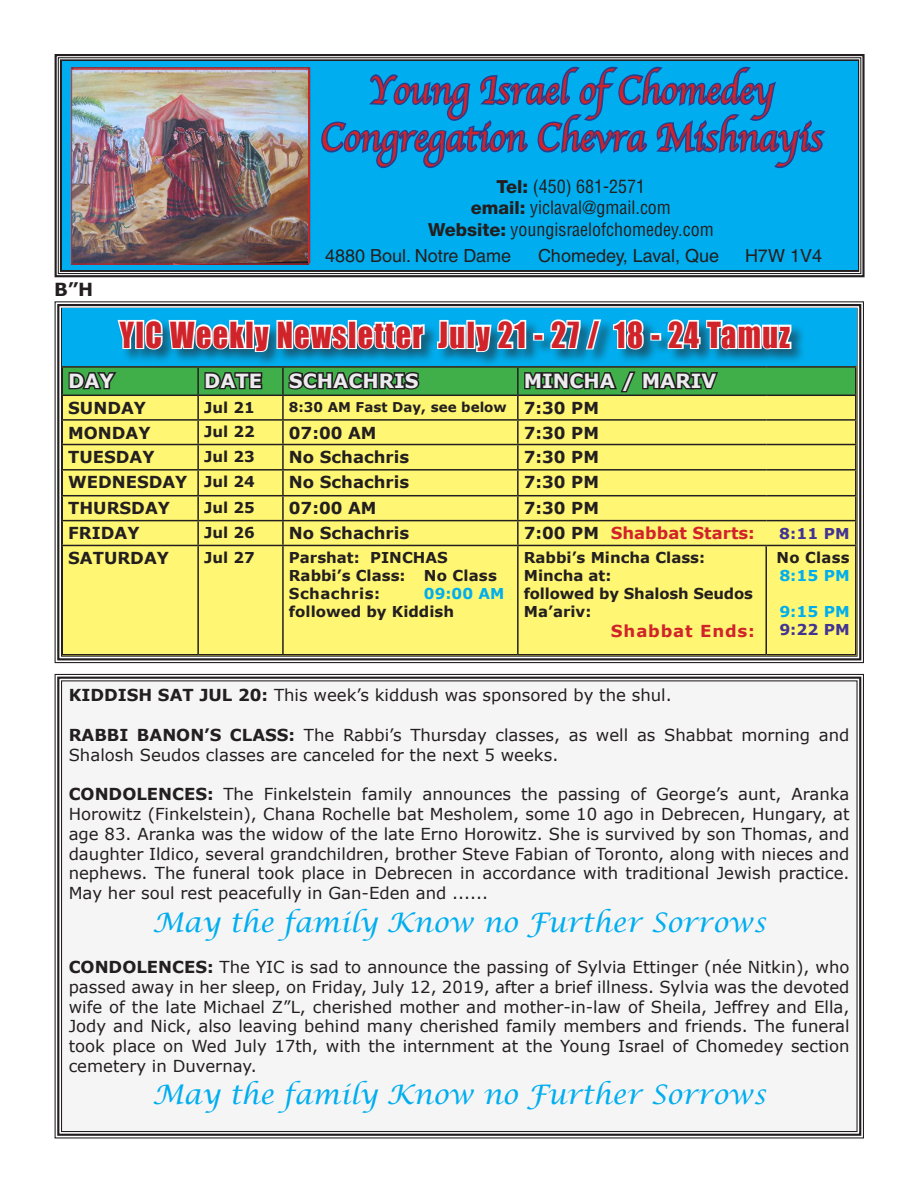
<style>
.page{position:relative;width:918px;height:1188px;background:#fff}
.page>*{position:absolute;margin:0;border:0;box-sizing:border-box;transform-origin:0 0}
.t1{font:40.2px "Apple Chancery";color:#d1232a;scale:.93 1}
.t2{font:33px "Impact";letter-spacing:.05em;color:#d1232a;scale:.91 1}
.t3{font:italic 27px "Lucida Calligraphy";color:#00aeef}
.t4{font:700 19.5px "Verdana";color:#ececee}
.t5{font:condensed 18px "Helvetica LT Std";color:#231f20}
.t6{font:18px "Helvetica LT Std";color:#231f20}
.t7{font:700 18px "Verdana";color:#231f20}
.t8{font:16.5px/19.8px "Verdana";color:#231f20;text-align:justify}
.t9{font:700 16.5px "Verdana";color:#231f20}
.t10{font:700 16.5px "Verdana";color:#d1232a}
.t11{font:700 16.5px "Verdana";letter-spacing:.05em;color:#d1232a}
.t12{font:700 15px "Verdana";color:#231f20}
.t13{font:700 15px "Verdana";color:#00aeef}
.t14{font:700 15px "Verdana";letter-spacing:.03em;color:#231f20}
.t15{font:700 15px "Verdana";color:#423293}
.t16{font:700 15px "Verdana";color:#423493}
.t17{font:700 13.5px "Verdana";color:#231f20}
.s1{font-family:"Helvetica Neue LT Std";font-weight:800;font-stretch:normal}
.s2{color:#231f20}
.s3{font-weight:700}
</style>
<div class="page">
<svg style="left:54px;top:54px;width:811px;height:224px"></svg>
<div style="left:62px;top:62px;width:795px;height:208px;background:#00aeef"></div>
<svg style="left:320px;top:54px;width:508px;height:115px"></svg>
<svg style="left:54px;top:301px;width:810px;height:363px"></svg>
<div style="left:62px;top:366px;width:794px;height:290px;background:#fff773"></div>
<div style="left:54px;top:673px;width:810px;height:466px;background:#f6f5f5"></div>
<div style="left:57px;top:677px;width:804px;height:459px;border:2px solid #231f20"></div>
<hr style="left:766px;top:366px;width:91px;height:2px;background:#231f20">
<hr style="left:766px;top:395px;width:91px;height:1px;background:#231f20">
<hr style="left:766px;top:419px;width:91px;height:2px;background:#231f20">
<hr style="left:766px;top:444px;width:91px;height:1px;background:#231f20">
<hr style="left:766px;top:469px;width:91px;height:2px;background:#231f20">
<hr style="left:766px;top:495px;width:91px;height:1px;background:#231f20">
<hr style="left:766px;top:520px;width:91px;height:1px;background:#231f20">
<hr style="left:62px;top:545px;width:136px;height:1px;background:#231f20">
<hr style="left:62px;top:546px;width:1px;height:108px;background:#231f20">
<hr style="left:198px;top:545px;width:85px;height:1px;background:#231f20">
<hr style="left:197px;top:546px;width:2px;height:108px;background:#231f20">
<hr style="left:283px;top:545px;width:235px;height:1px;background:#231f20">
<hr style="left:282px;top:546px;width:2px;height:108px;background:#231f20">
<hr style="left:518px;top:545px;width:248px;height:1px;background:#231f20">
<hr style="left:517px;top:546px;width:2px;height:108px;background:#231f20">
<hr style="left:766px;top:545px;width:91px;height:1px;background:#231f20">
<hr style="left:765px;top:546px;width:2px;height:108px;background:#231f20">
<hr style="left:855px;top:546px;width:1px;height:108px;background:#231f20">
<hr style="left:62px;top:654px;width:136px;height:1px;background:#231f20">
<hr style="left:198px;top:654px;width:85px;height:1px;background:#231f20">
<hr style="left:283px;top:654px;width:235px;height:1px;background:#231f20">
<hr style="left:518px;top:654px;width:248px;height:1px;background:#231f20">
<hr style="left:766px;top:654px;width:91px;height:1px;background:#231f20">
<svg style="left:62px;top:302px;width:794px;height:243px"></svg>
<img style="left:73px;top:71px;width:234px;height:191px">
<div style="left:71px;top:69px;width:238px;height:195px;border:1px solid #d1232a"></div>
<p class="t1" style="left:369px;top:58px;width:437px">Young Israel of Chomedey</p>
<p class="t1" style="left:320px;top:105px;width:542px">Congregation Chevra Mishnayis</p>
<p class="t5" style="left:497px;top:175px;width:150px"><span class="s1">Tel:</span> (450) 681-2571</p>
<p class="t5" style="left:471px;top:196px;width:202px"><span class="s1">email:</span> yiclaval@gmail.com</p>
<p class="t5" style="left:428px;top:218px;width:287px"><span class="s1">Website:</span> youngisraelofchomedey.com</p>
<p class="t7" style="left:54px;top:277px;width:41px">B”H</p>
<p class="t6" style="left:325px;top:245px;width:188px">4880 Boul. Notre Dame</p>
<p class="t6" style="left:538px;top:245px;width:183px">Chomedey, Laval, Que</p>
<p class="t6" style="left:745px;top:245px;width:79px">H7W 1V4</p>
<p class="t2" style="left:120px;top:309px;width:738px">YIC Weekly Newsletter July 21 - 27 / 18 - 24 Tamuz</p>
<p class="t4" style="left:68px;top:367px;width:47px">DAY</p>
<p class="t4" style="left:204px;top:367px;width:59px">DATE</p>
<p class="t4" style="left:289px;top:367px;width:131px">SCHACHRIS</p>
<p class="t4" style="left:524px;top:367px;width:194px">MINCHA / MARIV</p>
<p class="t9" style="left:68px;top:396px;width:79px">SUNDAY</p>
<p class="t12" style="left:204px;top:397px;width:52px">Jul 21</p>
<p class="t17" style="left:289px;top:397px;width:219px">8:30 AM Fast Day, see below</p>
<p class="t9" style="left:524px;top:396px;width:77px">7:30 PM</p>
<p class="t9" style="left:68px;top:421px;width:84px">MONDAY</p>
<p class="t12" style="left:204px;top:421px;width:52px">Jul 22</p>
<p class="t9" style="left:289px;top:421px;width:89px">07:00 AM</p>
<p class="t9" style="left:524px;top:421px;width:77px">7:30 PM</p>
<p class="t9" style="left:68px;top:445px;width:88px">TUESDAY</p>
<p class="t12" style="left:204px;top:446px;width:52px">Jul 23</p>
<p class="t9" style="left:289px;top:445px;width:122px">No Schachris</p>
<p class="t9" style="left:524px;top:445px;width:77px">7:30 PM</p>
<p class="t9" style="left:68px;top:471px;width:121px">WEDNESDAY</p>
<p class="t12" style="left:204px;top:471px;width:52px">Jul 24</p>
<p class="t9" style="left:289px;top:471px;width:122px">No Schachris</p>
<p class="t9" style="left:524px;top:471px;width:77px">7:30 PM</p>
<p class="t9" style="left:68px;top:497px;width:103px">THURSDAY</p>
<p class="t12" style="left:204px;top:497px;width:52px">Jul 25</p>
<p class="t9" style="left:289px;top:497px;width:89px">07:00 AM</p>
<p class="t9" style="left:524px;top:497px;width:77px">7:30 PM</p>
<p class="t9" style="left:68px;top:522px;width:73px">FRIDAY</p>
<p class="t12" style="left:204px;top:522px;width:52px">Jul 26</p>
<p class="t9" style="left:289px;top:522px;width:122px">No Schachris</p>
<p class="t10" style="left:524px;top:522px;width:233px"><span class="s2">7:00 PM</span> Shabbat Starts:</p>
<p class="t15" style="left:779px;top:523px;width:72px">8:11 PM</p>
<p class="t9" style="left:68px;top:546px;width:102px">SATURDAY</p>
<p class="t12" style="left:204px;top:547px;width:52px">Jul 27</p>
<p class="t12" style="left:289px;top:547px;width:160px">Parshat: PINCHAS</p>
<p class="t12" style="left:289px;top:565px;width:209px">Rabbi’s Class: No Class</p>
<p class="t14" style="left:289px;top:583px;width:93px">Schachris:</p>
<p class="t13" style="left:424px;top:583px;width:82px">09:00 AM</p>
<p class="t12" style="left:289px;top:601px;width:167px">followed by Kiddish</p>
<p class="t12" style="left:524px;top:547px;width:183px">Rabbi’s Mincha Class:</p>
<p class="t12" style="left:524px;top:565px;width:89px">Mincha at:</p>
<p class="t12" style="left:524px;top:583px;width:231px">followed by Shalosh Seudos</p>
<p class="t12" style="left:524px;top:601px;width:69px">Ma’ariv:</p>
<p class="t11" style="left:611px;top:619px;width:146px">Shabbat Ends:</p>
<p class="t12" style="left:776px;top:547px;width:75px">No Class</p>
<p class="t13" style="left:779px;top:565px;width:72px">8:15 PM</p>
<p class="t13" style="left:779px;top:601px;width:72px">9:15 PM</p>
<p class="t16" style="left:779px;top:619px;width:72px">9:22 PM</p>
<p class="t8" style="left:69px;top:685px;width:605px"><span class="s3">KIDDISH SAT JUL 20:</span> This week’s kiddush was sponsored by the shul.</p>
<p class="t8" style="left:69px;top:725px;width:782px"><span class="s3">RABBI BANON’S CLASS:</span> The Rabbi’s Thursday classes, as well as Shabbat morning and<br>Shalosh Seudos classes are canceled for the next 5 weeks.</p>
<p class="t8" style="left:69px;top:784px;width:782px"><span class="s3">CONDOLENCES:</span> The Finkelstein family announces the passing of George’s aunt, Aranka Horowitz (Finkelstein), Chana Rochelle bat Mesholem, some 10 ago in Debrecen, Hungary, at age 83. Aranka was the widow of the late Erno Horowitz. She is survived by son Thomas, and daughter Ildico, several grandchildren, brother Steve Fabian of Toronto, along with nieces and nephews. The funeral took place in Debrecen in accordance with traditional Jewish practice.<br>May her soul rest peacefully in Gan-Eden and ......</p>
<p class="t3" style="left:152px;top:906px;width:615px">May the family Know no Further Sorrows</p>
<p class="t8" style="left:69px;top:957px;width:782px"><span class="s3">CONDOLENCES:</span> The YIC is sad to announce the passing of Sylvia Ettinger (née Nitkin), who passed away in her sleep, on Friday, July 12, 2019, after a brief illness. Sylvia was the devoted wife of the late Michael Z”L, cherished mother and mother-in-law of Sheila, Jeffrey and Ella, Jody and Nick, also leaving behind many cherished family members and friends. The funeral took place on Wed July 17th, with the internment at the Young Israel of Chomedey section cemetery in Duvernay.</p>
<p class="t3" style="left:152px;top:1078px;width:615px">May the family Know no Further Sorrows</p>
</div>
